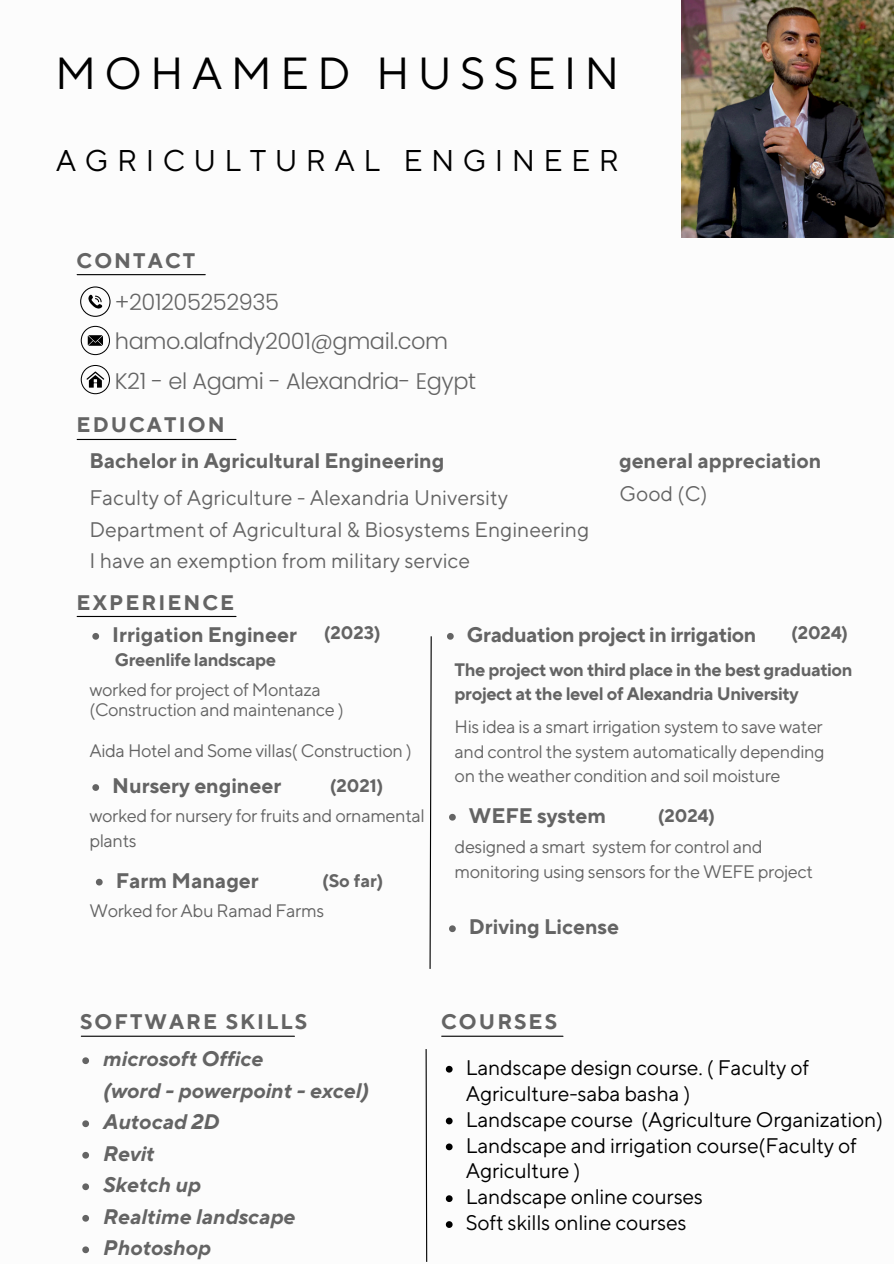
<style>
.page{position:relative;width:894px;height:1264px;background:#fff}
.page>*{position:absolute;margin:0;border:0;box-sizing:border-box;transform-origin:0 0}
.t1{font:44.7px "TT Norms Pro";letter-spacing:.18em;color:#000}
.t2{font:29.85px "TT Norms Pro";letter-spacing:.28em;color:#000}
.t3{font:300 22.5px "Poppins";letter-spacing:-.02em;color:#646464}
.t4{font:21px/25.8px "TT Norms Pro";letter-spacing:-.01em;color:#000}
.t5{font:21px/31.5px "TT Norms Pro";color:#646464}
.t6{font:700 21px "TT Norms Pro";color:#646464}
.t7{font:italic 700 21px/31.5px "TT Norms Pro";color:#646464}
.t8{font:700 21px "TT Norms Pro";letter-spacing:.1em;color:#646464}
.t9{font:700 21px "TT Norms Pro";letter-spacing:-.02em;color:#646464}
.t10{font:18px/24.8px "TT Norms Pro";letter-spacing:-.02em;color:#646464}
.t11{font:700 18px/24.8px "TT Norms Pro";letter-spacing:-.02em;color:#646464}
</style>
<div class="page">
<svg style="left:425px;top:1049px;width:2px;height:213px"></svg>
<svg style="left:429px;top:636px;width:3px;height:333px"></svg>
<svg style="left:81px;top:365px;width:29px;height:29px"></svg>
<svg style="left:81px;top:326px;width:29px;height:29px"></svg>
<svg style="left:80px;top:286px;width:30px;height:31px"></svg>
<img style="left:681px;top:0;width:212px;height:237px">
<svg style="left:92px;top:633px;width:7px;height:6px"></svg>
<svg style="left:445px;top:1065px;width:7px;height:7px"></svg>
<svg style="left:445px;top:1117px;width:7px;height:7px"></svg>
<svg style="left:445px;top:1143px;width:7px;height:7px"></svg>
<svg style="left:445px;top:1195px;width:7px;height:6px"></svg>
<svg style="left:445px;top:1221px;width:7px;height:6px"></svg>
<svg style="left:447px;top:633px;width:6px;height:6px"></svg>
<svg style="left:82px;top:1057px;width:7px;height:7px"></svg>
<svg style="left:82px;top:1120px;width:7px;height:7px"></svg>
<svg style="left:82px;top:1151px;width:7px;height:7px"></svg>
<svg style="left:82px;top:1183px;width:7px;height:7px"></svg>
<svg style="left:82px;top:1214px;width:7px;height:7px"></svg>
<svg style="left:82px;top:1246px;width:7px;height:7px"></svg>
<svg style="left:92px;top:784px;width:7px;height:7px"></svg>
<svg style="left:449px;top:813px;width:6px;height:7px"></svg>
<svg style="left:449px;top:925px;width:6px;height:7px"></svg>
<hr style="left:77px;top:274px;width:128px;height:1px;background:#000">
<hr style="left:77px;top:439px;width:159px;height:1px;background:#000">
<hr style="left:77px;top:616px;width:159px;height:1px;background:#000">
<hr style="left:441px;top:1035px;width:122px;height:1px;background:#000">
<hr style="left:81px;top:1035px;width:213px;height:1px;background:#000">
<svg style="left:96px;top:878px;width:7px;height:7px"></svg>
<p class="t1" style="left:55px;top:46px;width:565px">MOHAMED HUSSEIN</p>
<p class="t2" style="left:56px;top:143px;width:564px">AGRICULTURAL ENGINEER</p>
<h5 class="t8" style="left:77px;top:248px;width:120px">CONTACT</h5>
<p class="t3" style="left:115px;top:286px;width:165px">+201205252935</p>
<p class="t3" style="left:115px;top:325px;width:334px">hamo.alafndy2001@gmail.com</p>
<h5 class="t3" style="left:115px;top:365px;width:362px">K21 - el Agami - Alexandria- Egypt</h5>
<h3 class="t8" style="left:77px;top:412px;width:149px">EDUCATION</h3>
<p class="t6" style="left:89px;top:448px;width:356px">Bachelor in Agricultural Engineering</p>
<h6 class="t5" style="left:89px;top:483px;width:501px">Faculty of Agriculture - Alexandria University<br>Department of Agricultural &amp; Biosystems Engineering<br>I have an exemption from military service</h6>
<h3 class="t6" style="left:619px;top:448px;width:204px">general appreciation</h3>
<p class="t5" style="left:619px;top:479px;width:89px">Good (C)</p>
<h5 class="t8" style="left:77px;top:590px;width:159px">EXPERIENCE</h5>
<p class="t6" style="left:112px;top:622px;width:186px">Irrigation Engineer</p>
<h6 class="t11" style="left:115px;top:648px;width:163px">Greenlife landscape</h6>
<h6 class="t11" style="left:324px;top:621px;width:58px">(2023)</h6>
<h1 class="t10" style="left:89px;top:678px;width:233px">worked for project of Montaza</h1>
<h2 class="t10" style="left:89px;top:698px;width:256px">(Construction and maintenance )</h2>
<h3 class="t10" style="left:89px;top:739px;width:324px">Aida Hotel and Some villas( Construction )</h3>
<p class="t6" style="left:112px;top:773px;width:170px">Nursery engineer</p>
<p class="t10" style="left:89px;top:804px;width:337px">worked for nursery for fruits and ornamental plants</p>
<p class="t11" style="left:330px;top:774px;width:55px">(2021)</p>
<p class="t6" style="left:116px;top:867px;width:144px">Farm Manager</p>
<p class="t10" style="left:89px;top:898px;width:236px">Worked for Abu Ramad Farms</p>
<p class="t11" style="left:322px;top:868px;width:63px">(So far)</p>
<p class="t9" style="left:467px;top:622px;width:291px">Graduation project in irrigation</p>
<h6 class="t11" style="left:790px;top:621px;width:59px">(2024)</h6>
<p class="t11" style="left:454px;top:657px;width:399px">The project won third place in the best graduation project at the level of Alexandria University</p>
<p class="t10" style="left:454px;top:714px;width:371px;text-align:justify">His idea is a smart irrigation system to save water and control the system automatically depending on the weather condition and soil moisture</p>
<p class="t6" style="left:469px;top:803px;width:138px">WEFE system</p>
<p class="t11" style="left:657px;top:804px;width:59px">(2024)</p>
<p class="t10" style="left:454px;top:834px;width:359px">designed a smart system for control and monitoring using sensors for the WEFE project</p>
<p class="t6" style="left:469px;top:914px;width:151px">Driving License</p>
<p class="t8" style="left:80px;top:1008px;width:228px">SOFTWARE SKILLS</p>
<p class="t7" style="left:102px;top:1044px;width:267px">microsoft Office<br>(word - powerpoint - excel)</p>
<h6 class="t7" style="left:102px;top:1107px;width:118px">Autocad 2D</h6>
<h6 class="t7" style="left:102px;top:1138px;width:53px">Revit</h6>
<h6 class="t7" style="left:102px;top:1170px;width:99px">Sketch up</h6>
<p class="t7" style="left:102px;top:1201px;width:194px">Realtime landscape</p>
<p class="t7" style="left:102px;top:1233px;width:109px">Photoshop</p>
<p class="t8" style="left:441px;top:1008px;width:117px">COURSES</p>
<h4 class="t4" style="left:465px;top:1055px;width:345px">Landscape design course. ( Faculty of<br>Agriculture-saba basha )</h4>
<h5 class="t4" style="left:465px;top:1107px;width:419px">Landscape course (Agriculture Organization)</h5>
<h4 class="t4" style="left:465px;top:1133px;width:392px">Landscape and irrigation course(Faculty of<br>Agriculture )</h4>
<h5 class="t4" style="left:465px;top:1184px;width:239px">Landscape online courses</h5>
<h3 class="t4" style="left:465px;top:1210px;width:222px">Soft skills online courses</h3>
</div>
